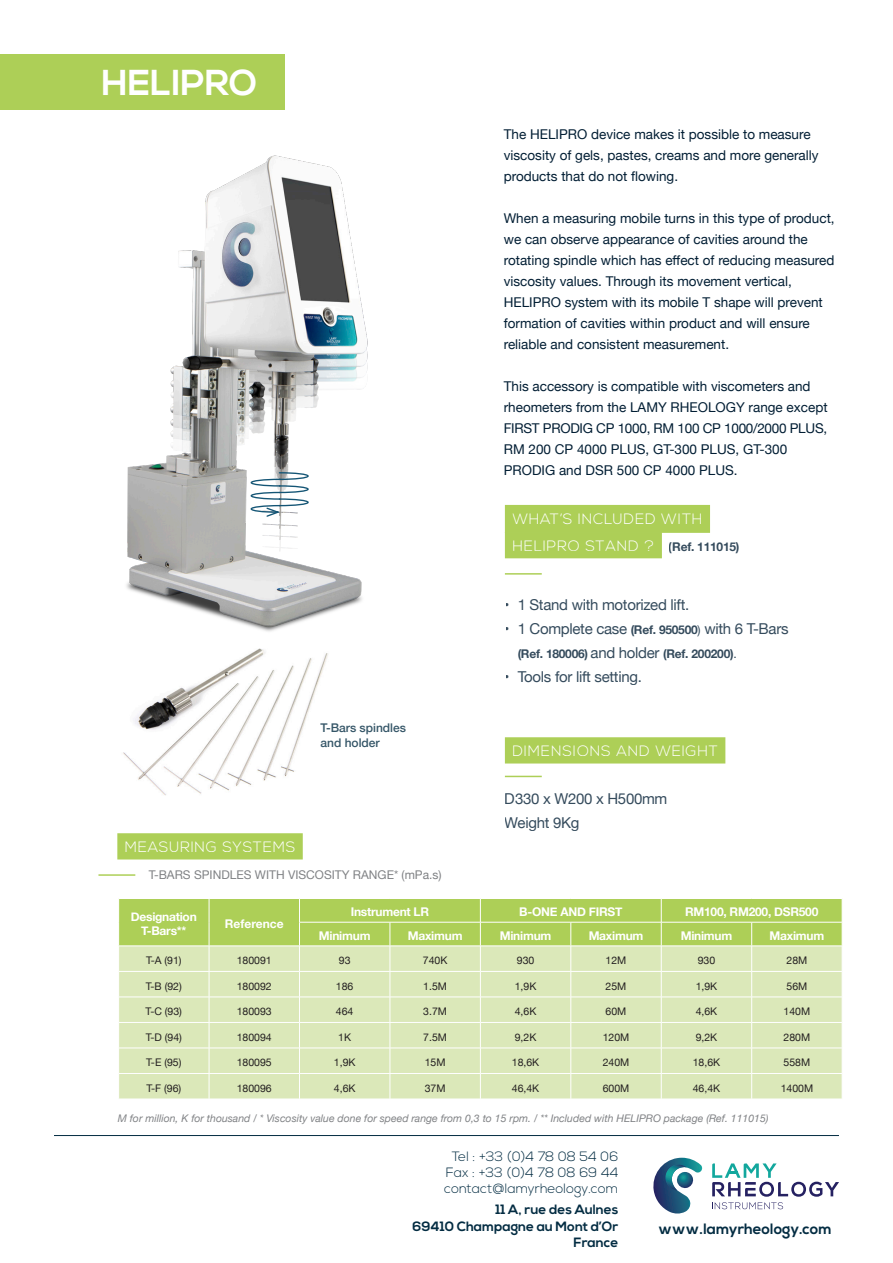
<style>
.page{position:relative;width:893px;height:1263px;background:#fff}
.page>*{position:absolute;margin:0;border:0;box-sizing:border-box;transform-origin:0 0}
.t1{font:700 36px "Nexa";color:#fff}
.t2{font:15px/24px "Helvetica Neue";letter-spacing:-.02em;color:#021e34}
.t3{font:300 15px "Nexa";letter-spacing:.05em;color:#fff}
.t4{font:700 15px "Nexa";color:#032c42}
.t5{font:13.5px/21px "Helvetica Neue";color:#021e34}
.t6{font:300 13.5px/16.2px "Nexa";color:#032c42;text-align:center}
.t7{font:700 13.5px/16.2px "Nexa";color:#032c42;text-align:right}
.t8{font:700 12px "Helvetica Neue";letter-spacing:-.02em;color:#fff}
.t9{font:700 12px "Helvetica Neue";letter-spacing:-.02em;color:#021e34}
.t10{font:12px "Helvetica Neue";color:#808285}
.t11{font:500 12px/15px "Helvetica Neue";color:#032c42}
.t12{font:700 12px "Helvetica Neue";color:#fff}
.t13{font:10.5px "Helvetica Neue";color:#231f20}
.t14{font:italic 10.5px "Helvetica Neue";color:#808285}
.s1{font-weight:700;font-size:12px}
.s2{font-size:12px}
.s3{font-weight:400;font-size:15px}
.s4{font-weight:400}
</style>
<div class="page">
<svg style="left:712px;top:1163px;width:127px;height:47px"></svg>
<svg style="left:653px;top:1158px;width:49px;height:56px"></svg>
<hr style="left:54px;top:1135px;width:785px;height:1px;background:#032c42">
<div style="left:0;top:54px;width:285px;height:56px;background:#adcf57"></div>
<svg style="left:504px;top:504px;width:206px;height:55px;background:#b8d56f"></svg>
<hr style="left:505px;top:573px;width:37px;height:2px;background:#adcf57">
<svg style="left:504px;top:737px;width:222px;height:27px;background:#afd05c"></svg>
<hr style="left:505px;top:776px;width:37px;height:1px;background:#adcf57">
<svg style="left:117px;top:833px;width:186px;height:27px;background:#afd05c"></svg>
<hr style="left:98px;top:874px;width:37px;height:2px;background:#adcf57">
<svg style="left:118px;top:898px;width:725px;height:201px;background:#d2e3a6"></svg>
<img style="left:123px;top:714px;width:185px;height:82px">
<img style="left:126px;top:155px;width:242px;height:559px">
<svg style="left:250px;top:471px;width:59px;height:47px"></svg>
<p class="t1" style="left:101px;top:62px;width:157px">HELIPRO</p>
<p class="t11" style="left:320px;top:719px;width:87px">T-Bars spindles and holder</p>
<p class="t3" style="left:125px;top:838px;width:172px">MEASURING SYSTEMS</p>
<p class="t10" style="left:149px;top:866px;width:294px">T-BARS SPINDLES WITH VISCOSITY RANGE* (mPa.s)</p>
<p class="t5" style="left:504px;top:124px;width:316px">The HELIPRO device makes it possible to measure viscosity of gels, pastes, creams and more generally products that do not flowing.</p>
<p class="t5" style="left:504px;top:208px;width:332px">When a measuring mobile turns in this type of product, we can observe appearance of cavities around the rotating spindle which has effect of reducing measured viscosity values. Through its movement vertical, HELIPRO system with its mobile T shape will prevent formation of cavities within product and will ensure reliable and consistent measurement.</p>
<p class="t5" style="left:504px;top:376px;width:325px">This accessory is compatible with viscometers and rheometers from the LAMY RHEOLOGY range except FIRST PRODIG CP 1000, RM 100 CP 1000/2000 PLUS, RM 200 CP 4000 PLUS, GT-300 PLUS, GT-300<br>PRODIG and DSR 500 CP 4000 PLUS.</p>
<p class="t3" style="left:512px;top:510px;width:192px">WHAT’S INCLUDED WITH</p>
<p class="t3" style="left:512px;top:537px;width:143px">HELIPRO STAND ?</p>
<p class="t9" style="left:669px;top:538px;width:72px">(Ref. 111015)</p>
<p class="t2" style="left:505px;top:593px;width:186px">• 1 Stand with motorized lift.</p>
<p class="t2" style="left:505px;top:617px;width:285px">• 1 Complete case <span class="s1">(Ref. 950500</span><span class="s2">)</span> with 6 T-Bars</p>
<p class="t9" style="left:518px;top:644px;width:221px">(Ref. 180006) <span class="s3">and holder</span> (Ref. 200200)<span class="s4">.</span></p>
<p class="t2" style="left:505px;top:665px;width:138px">• Tools for lift setting.</p>
<p class="t3" style="left:512px;top:742px;width:207px">DIMENSIONS AND WEIGHT</p>
<p class="t2" style="left:505px;top:787px;width:164px">D330 x W200 x H500mm<br>Weight 9Kg</p>
<p class="t8" style="left:131px;top:907px;width:68px">Designation</p>
<p class="t8" style="left:141px;top:921px;width:47px">T-Bars**</p>
<p class="t12" style="left:225px;top:914px;width:60px">Reference</p>
<p class="t8" style="left:351px;top:902px;width:80px">Instrument LR</p>
<p class="t8" style="left:519px;top:902px;width:105px">B-ONE AND FIRST</p>
<p class="t8" style="left:685px;top:902px;width:135px">RM100, RM200, DSR500</p>
<p class="t8" style="left:319px;top:926px;width:53px">Minimum</p>
<p class="t8" style="left:408px;top:926px;width:56px">Maximum</p>
<p class="t8" style="left:500px;top:926px;width:53px">Minimum</p>
<p class="t8" style="left:589px;top:926px;width:56px">Maximum</p>
<p class="t8" style="left:681px;top:926px;width:53px">Minimum</p>
<p class="t8" style="left:769px;top:926px;width:56px">Maximum</p>
<p class="t13" style="left:146px;top:953px;width:37px">T-A (91)</p>
<p class="t13" style="left:237px;top:953px;width:37px">180091</p>
<p class="t13" style="left:339px;top:953px;width:13px">93</p>
<p class="t13" style="left:423px;top:953px;width:26px">740K</p>
<p class="t13" style="left:517px;top:953px;width:19px">930</p>
<p class="t13" style="left:606px;top:953px;width:22px">12M</p>
<p class="t13" style="left:698px;top:953px;width:19px">930</p>
<p class="t13" style="left:786px;top:953px;width:22px">28M</p>
<p class="t13" style="left:146px;top:978px;width:37px">T-B (92)</p>
<p class="t13" style="left:237px;top:978px;width:37px">180092</p>
<p class="t13" style="left:336px;top:978px;width:19px">186</p>
<p class="t13" style="left:423px;top:978px;width:25px">1.5M</p>
<p class="t13" style="left:515px;top:978px;width:23px">1,9K</p>
<p class="t13" style="left:606px;top:978px;width:22px">25M</p>
<p class="t13" style="left:696px;top:978px;width:23px">1,9K</p>
<p class="t13" style="left:786px;top:978px;width:22px">56M</p>
<p class="t13" style="left:146px;top:1004px;width:38px">T-C (93)</p>
<p class="t13" style="left:237px;top:1004px;width:37px">180093</p>
<p class="t13" style="left:336px;top:1004px;width:19px">464</p>
<p class="t13" style="left:423px;top:1004px;width:25px">3.7M</p>
<p class="t13" style="left:515px;top:1004px;width:23px">4,6K</p>
<p class="t13" style="left:606px;top:1004px;width:22px">60M</p>
<p class="t13" style="left:696px;top:1004px;width:23px">4,6K</p>
<p class="t13" style="left:784px;top:1004px;width:28px">140M</p>
<p class="t13" style="left:146px;top:1030px;width:38px">T-D (94)</p>
<p class="t13" style="left:237px;top:1030px;width:37px">180094</p>
<p class="t13" style="left:338px;top:1030px;width:14px">1K</p>
<p class="t13" style="left:423px;top:1030px;width:25px">7.5M</p>
<p class="t13" style="left:515px;top:1030px;width:23px">9,2K</p>
<p class="t13" style="left:603px;top:1030px;width:28px">120M</p>
<p class="t13" style="left:696px;top:1030px;width:23px">9,2K</p>
<p class="t13" style="left:784px;top:1030px;width:28px">280M</p>
<p class="t13" style="left:146px;top:1055px;width:37px">T-E (95)</p>
<p class="t13" style="left:237px;top:1055px;width:37px">180095</p>
<p class="t13" style="left:334px;top:1055px;width:23px">1,9K</p>
<p class="t13" style="left:425px;top:1055px;width:22px">15M</p>
<p class="t13" style="left:512px;top:1055px;width:29px">18,6K</p>
<p class="t13" style="left:603px;top:1055px;width:28px">240M</p>
<p class="t13" style="left:693px;top:1055px;width:29px">18,6K</p>
<p class="t13" style="left:784px;top:1055px;width:28px">558M</p>
<p class="t13" style="left:146px;top:1081px;width:36px">T-F (96)</p>
<p class="t13" style="left:237px;top:1081px;width:37px">180096</p>
<p class="t13" style="left:334px;top:1081px;width:23px">4,6K</p>
<p class="t13" style="left:425px;top:1081px;width:22px">37M</p>
<p class="t13" style="left:512px;top:1081px;width:29px">46,4K</p>
<p class="t13" style="left:603px;top:1081px;width:28px">600M</p>
<p class="t13" style="left:693px;top:1081px;width:29px">46,4K</p>
<p class="t13" style="left:781px;top:1081px;width:34px">1400M</p>
<p class="t14" style="left:118px;top:1111px;width:652px">M for million, K for thousand / * Viscosity value done for speed range from 0,3 to 15 rpm. / ** Included with HELIPRO package (Ref. 111015)</p>
<p class="t6" style="left:444px;top:1149px;width:176px">Tel : +33 (0)4 78 08 54 06<br>Fax : +33 (0)4 78 08 69 44 contact@lamyrheology.com</p>
<p class="t7" style="left:413px;top:1202px;width:207px">11 A, rue des Aulnes<br>69410 Champagne au Mont d’Or<br>France</p>
<p class="t4" style="left:658px;top:1220px;width:175px">www.lamyrheology.com</p>
</div>
